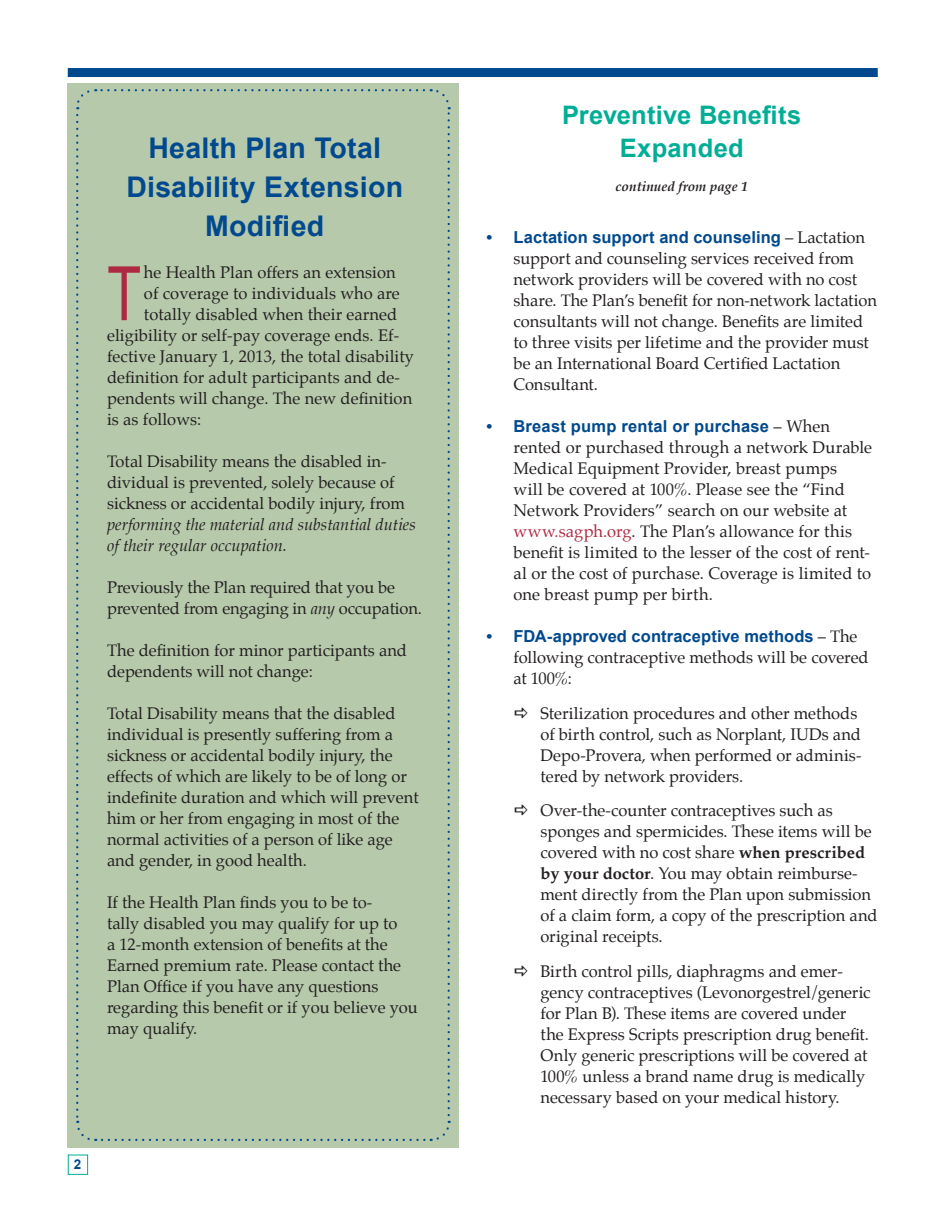
<style>
.page{position:relative;width:945px;height:1215px;background:#fff}
.page>*{position:absolute;margin:0;border:0;box-sizing:border-box;transform-origin:0 0}
.t1{font:75.15px "Arial Narrow";color:#ae2a42;scale:.9 1}
.t2{font:700 28.5px/39px "Arial";letter-spacing:.01em;color:#01498e;text-align:center}
.t3{font:700 25.5px/33px "Arial";letter-spacing:.01em;color:#00ae95;text-align:center}
.t4{font:16.5px/21px "Palatino";color:#231f20}
.t5{font:700 16.5px "Arial";letter-spacing:.005em;color:#01498e}
.t6{font:italic 16.5px/21px "Palatino";color:#231f20}
.t7{font:italic 700 13.5px "Palatino";color:#231f20}
.t8{font:700 13.5px "Arial";color:#01498e}
.s1{font-style:italic}
.s2{font-family:"Palatino";font-weight:400;color:#231f20}
.s3{color:#ae2a42}
.s4{font-weight:700}
</style>
<div class="page">
<div style="left:68px;top:1155px;width:20px;height:20px;border:1px solid #00ae95"></div>
<div style="left:68px;top:83px;width:391px;height:1065px;background:#b6c9ab"></div>
<div style="left:68px;top:68px;width:810px;height:9px;background:#01498e"></div>
<svg style="left:76px;top:115px;width:20px;height:1026px"></svg>
<svg style="left:102px;top:1121px;width:349px;height:20px"></svg>
<svg style="left:431px;top:89px;width:19px;height:1026px"></svg>
<svg style="left:76px;top:89px;width:348px;height:20px"></svg>
<h2 class="t2" style="left:126px;top:129px;width:278px">Health Plan Total<br>Disability Extension<br>Modified</h2>
<h1 class="t1" style="left:107px;top:250px;width:39px">T</h1>
<p class="t4" style="left:144px;top:263px;width:253px">he Health Plan offers an extension</p>
<p class="t4" style="left:144px;top:284px;width:257px">of coverage to individuals who are</p>
<p class="t4" style="left:144px;top:305px;width:255px">totally disabled when their earned</p>
<p class="t4" style="left:107px;top:326px;width:294px">eligibility or self-pay coverage ends. Ef-</p>
<p class="t4" style="left:107px;top:347px;width:309px">fective January 1, 2013, the total disability</p>
<p class="t4" style="left:107px;top:368px;width:295px">definition for adult participants and de-</p>
<p class="t4" style="left:107px;top:389px;width:307px">pendents will change. The new definition</p>
<p class="t4" style="left:107px;top:410px;width:96px">is as follows:</p>
<p class="t4" style="left:107px;top:452px;width:300px">Total Disability means the disabled in&shy;dividual is prevented, solely because of sickness or accidental bodily injury, from</p>
<p class="t6" style="left:107px;top:515px;width:310px">performing the material and substantial duties of their regular occupation.</p>
<p class="t4" style="left:107px;top:578px;width:316px">Previously the Plan required that you be prevented from engaging in <span class="s1">any</span> occupation.</p>
<p class="t4" style="left:107px;top:641px;width:301px">The definition for minor participants and dependents will not change:</p>
<p class="t4" style="left:107px;top:704px;width:313px">Total Disability means that the disabled individual is presently suffering from a sickness or accidental bodily injury, the effects of which are likely to be of long or indefinite duration and which will prevent him or her from engaging in most of the normal activities of a person of like age and gender, in good health.</p>
<p class="t4" style="left:107px;top:893px;width:312px">If the Health Plan finds you to be to-<br>tally disabled you may qualify for up to<br>a 12-month extension of benefits at the Earned premium rate. Please contact the Plan Office if you have any questions regarding this benefit or if you believe you may qualify.</p>
<p class="t8" style="left:74px;top:1157px;width:9px">2</p>
<h3 class="t3" style="left:562px;top:99px;width:241px">Preventive Benefits<br>Expanded</h3>
<p class="t7" style="left:616px;top:180px;width:134px">continued from page 1</p>
<p class="t5" style="left:487px;top:228px;width:380px">• Lactation support and counseling <span class="s2">– Lactation</span></p>
<p class="t4" style="left:514px;top:249px;width:365px">support and counseling services received from network providers will be covered with no cost share. The Plan’s benefit for non-network lactation consultants will not change. Benefits are limited to three visits per lifetime and the provider must be an International Board Certified Lactation Consultant.</p>
<p class="t5" style="left:487px;top:417px;width:345px">• Breast pump rental or purchase <span class="s2">– When</span></p>
<p class="t4" style="left:514px;top:438px;width:360px">rented or purchased through a network Durable Medical Equipment Provider, breast pumps<br>will be covered at 100%. Please see the “Find Network Providers” search on our website at <span class="s3">www.sagph.org</span>. The Plan’s allowance for this benefit is limited to the lesser of the cost of rent&shy;al or the cost of purchase. Coverage is limited to one breast pump per birth.</p>
<p class="t5" style="left:487px;top:627px;width:373px">• FDA-approved contraceptive methods <span class="s2">– The</span></p>
<p class="t4" style="left:514px;top:648px;width:357px">following contraceptive methods will be covered at 100%:</p>
<p class="t4" style="left:541px;top:704px;width:323px">Sterilization procedures and other methods of birth control, such as Norplant, IUDs and Depo-Provera, when performed or adminis&shy;tered by network providers.</p>
<p class="t4" style="left:541px;top:801px;width:338px">Over-the-counter contraceptives such as sponges and spermicides. These items will be covered with no cost share <span class="s4">when prescribed by your doctor</span>. You may obtain reimburse&shy;ment directly from the Plan upon submission of a claim form, a copy of the prescription and original receipts.</p>
<p class="t4" style="left:541px;top:962px;width:331px">Birth control pills, diaphragms and emer&shy;gency contraceptives (Levonorgestrel/generic for Plan B). These items are covered under the Express Scripts prescription drug benefit.<br>Only generic prescriptions will be covered at 100% unless a brand name drug is medically necessary based on your medical history.</p>
</div>
